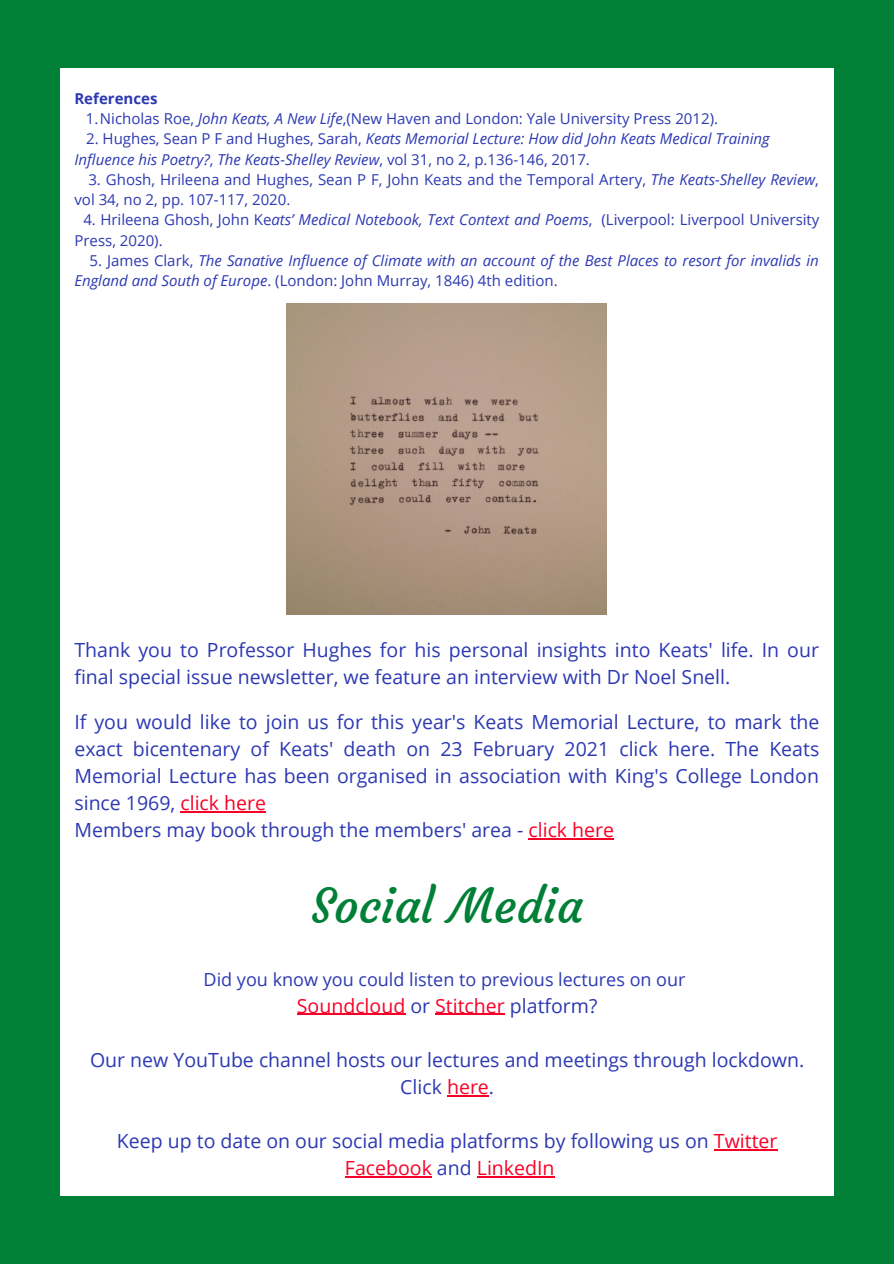
<style>
.page{position:relative;width:894px;height:1264px;background:#fff}
.page>*{position:absolute;margin:0;border:0;box-sizing:border-box;transform-origin:0 0}
.t1{font:48px "Courgette";color:#008037}
.t2{font:19.5px/27px "Open Sans";color:#2c39b2}
.t3{font:19.5px "Open Sans";color:#f80027}
.t4{font:18px "Open Sans";color:#2c39b2}
.t5{font:italic 15px/20.2px "Open Sans";color:#2c39b2}
.t6{font:15px/20.2px "Open Sans";color:#2c39b2}
.t7{font:700 15px "Open Sans";color:#2c39b2}
.s1{font-style:normal}
.s2{font-style:italic}
.s3{color:#f80027}
.s4{color:#2c39b2}
</style>
<div class="page">
<div style="left:0;top:0;width:893px;height:1263px;background:#008037"></div>
<div style="left:60px;top:68px;width:773px;height:1127px;background:#fff"></div>
<hr style="left:180px;top:811px;width:86px;height:1px;background:#f80027">
<hr style="left:528px;top:838px;width:86px;height:1px;background:#f80027">
<hr style="left:297px;top:1013px;width:108px;height:2px;background:#f80027">
<hr style="left:435px;top:1013px;width:69px;height:2px;background:#f80027">
<hr style="left:447px;top:1094px;width:42px;height:2px;background:#f80027">
<hr style="left:713px;top:1149px;width:64px;height:1px;background:#f80027">
<hr style="left:345px;top:1176px;width:87px;height:1px;background:#f80027">
<hr style="left:476px;top:1176px;width:78px;height:1px;background:#f80027">
<img style="left:287px;top:303px;width:319px;height:311px">
<p class="t7" style="left:74px;top:88px;width:85px">References</p>
<p class="t5" style="left:86px;top:128px;width:685px"><span class="s1">2. Hughes, Sean P F and Hughes, Sarah,</span> Keats Memorial Lecture: How did John Keats Medical Training</p>
<p class="t5" style="left:74px;top:148px;width:517px">Influence his Poetry?<span class="s1">,</span> The Keats-Shelley Review<span class="s1">, vol 31, no 2, p.136-146, 2017.</span></p>
<p class="t6" style="left:74px;top:169px;width:745px;text-indent:14px">3. Ghosh, Hrileena and Hughes, Sean P F, John Keats and the Temporal Artery, <span class="s2">The Keats-Shelley Review</span>, vol 34, no 2, pp. 107-117, 2020.</p>
<p class="t6" style="left:74px;top:209px;width:746px;text-indent:9px">4. Hrileena Ghosh, John Ke<span class="s2">ats’ Medical Notebook, Text Context and Poems</span>, (Liverpool: Liverpool University<br>Press, 2020).</p>
<p class="t5" style="left:74px;top:250px;width:745px;text-indent:15px"><span class="s1">5. James Clark,</span> The Sanative Influence of Climate with an account of the Best Places to resort for invalids in<br>England and South of Europe<span class="s1">. (London: John Murray, 1846) 4th edition.</span></p>
<p class="t6" style="left:86px;top:108px;width:633px">1.Nicholas Roe, <span class="s2">John Keats, A New Life</span>,(New Haven and London: Yale University Press 2012).</p>
<p class="t2" style="left:74px;top:635px;width:746px">Thank you to Professor Hughes for his personal insights into Keats' life. In our final special issue newsletter, we feature an interview with Dr Noel Snell.</p>
<p class="t2" style="left:74px;top:707px;width:746px;text-align:justify">If you would like to join us for this year's Keats Memorial Lecture, to mark the exact bicentenary of Keats' death on 23 February 2021 click here. The Keats Memorial Lecture has been organised in association with King's College London since 1969, <span class="s3">click here</span></p>
<p class="t2" style="left:74px;top:816px;width:541px">Members may book through the members' area - <span class="s3">click here</span></p>
<p class="t1" style="left:311px;top:875px;width:273px">Social Media</p>
<p class="t4" style="left:203px;top:966px;width:483px">Did you know you could listen to previous lectures on our</p>
<p class="t3" style="left:297px;top:991px;width:302px">Soundcloud <span class="s4">or</span> Stitcher <span class="s4">platform?</span></p>
<p class="t2" style="left:90px;top:1045px;width:715px;text-align:center">Our new YouTube channel hosts our lectures and meetings through lockdown.<br>Click <span class="s3">here</span>.</p>
<p class="t2" style="left:117px;top:1126px;width:662px">Keep up to date on our social media platforms by following us on <span class="s3">Twitter</span></p>
<p class="t3" style="left:345px;top:1154px;width:211px">Facebook <span class="s4">and</span> LinkedIn</p>
</div>
